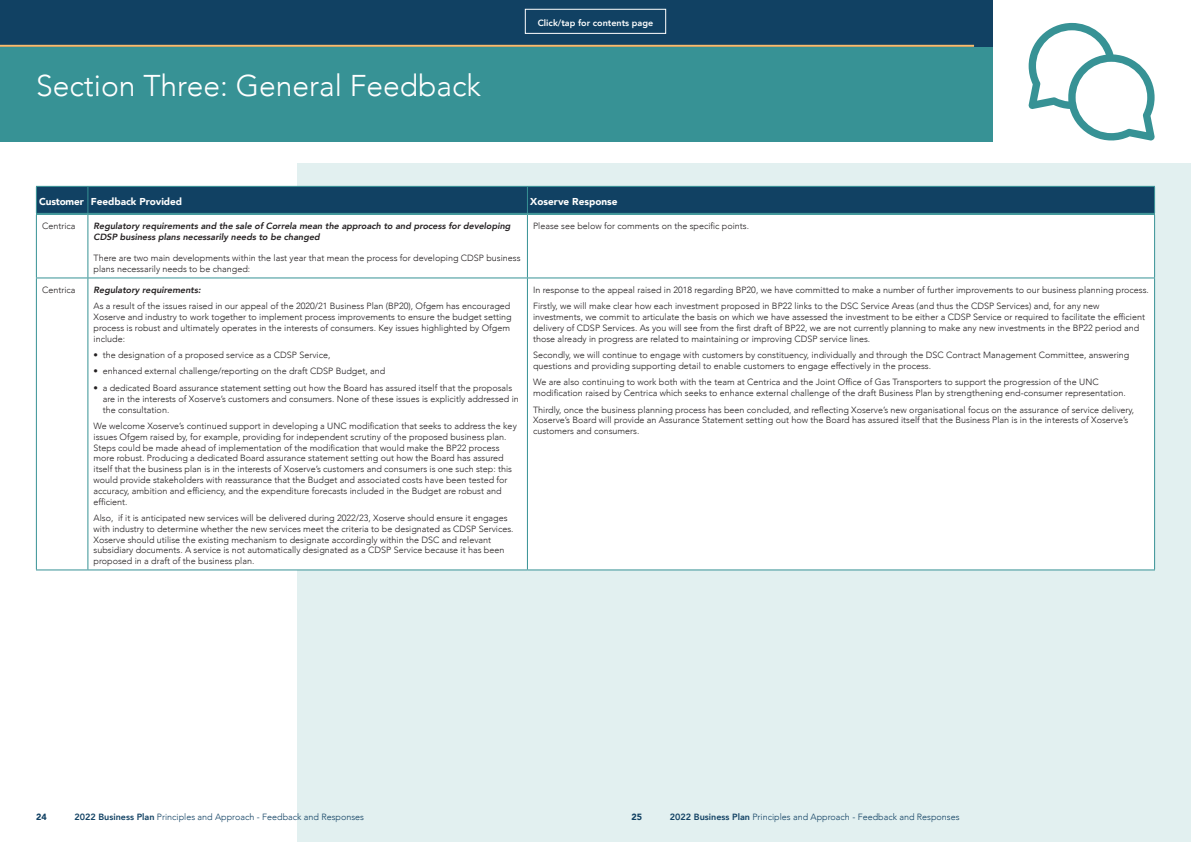
<style>
.page{position:relative;width:1191px;height:842px;background:#fff}
.page>*{position:absolute;margin:0;border:0;box-sizing:border-box;transform-origin:0 0}
.t1{font:300 30px "Avenir";color:#fff}
.t2{font:900 10px "Avenir";color:#fff}
.t3{font:300 9px/10.8px "Avenir";color:#231f20}
.t4{font:italic 800 9px/10.8px "Avenir";color:#231f20}
.t5{font:300 9px "Avenir";color:#114163}
.t6{font:800 9px "Avenir";color:#fff}
.t7{font:900 9px "Avenir";color:#114163}
.s1{font-weight:800}
</style>
<div class="page">
<div style="left:0;top:0;width:992px;height:142px;background:#379295"></div>
<div style="left:298px;top:163px;width:893px;height:679px;background:#e2f0f0"></div>
<div style="left:0;top:0;width:992px;height:47px;background:#114163"></div>
<hr style="left:0;top:45px;width:974px;height:2px;background:#f9bd6e">
<svg style="left:36px;top:186px;width:1119px;height:27px;background:#124465"></svg>
<hr style="left:36px;top:213px;width:52px;height:1px;background:#379295">
<hr style="left:88px;top:213px;width:439px;height:1px;background:#379295">
<hr style="left:527px;top:213px;width:628px;height:1px;background:#379295">
<div style="left:37px;top:215px;width:1117px;height:355px;background:#fff"></div>
<hr style="left:36px;top:214px;width:52px;height:1px;background:#379295">
<hr style="left:36px;top:215px;width:1px;height:63px;background:#379295">
<hr style="left:88px;top:214px;width:439px;height:1px;background:#379295">
<hr style="left:87px;top:215px;width:1px;height:63px;background:#379295">
<hr style="left:527px;top:214px;width:628px;height:1px;background:#379295">
<hr style="left:527px;top:215px;width:1px;height:63px;background:#379295">
<hr style="left:1154px;top:215px;width:1px;height:63px;background:#379295">
<hr style="left:36px;top:278px;width:52px;height:1px;background:#379295">
<hr style="left:36px;top:278px;width:1px;height:292px;background:#379295">
<hr style="left:88px;top:278px;width:439px;height:1px;background:#379295">
<hr style="left:87px;top:278px;width:1px;height:292px;background:#379295">
<hr style="left:527px;top:278px;width:628px;height:1px;background:#379295">
<hr style="left:527px;top:278px;width:1px;height:292px;background:#379295">
<hr style="left:1154px;top:278px;width:1px;height:292px;background:#379295">
<hr style="left:36px;top:570px;width:52px;height:1px;background:#379295">
<hr style="left:88px;top:570px;width:439px;height:1px;background:#379295">
<hr style="left:527px;top:570px;width:628px;height:1px;background:#379295">
<svg style="left:1028px;top:23px;width:127px;height:118px"></svg>
<div style="left:525px;top:9px;width:141px;height:25px;border:1px solid #fff"></div>
<h1 class="t1" style="left:36px;top:68px;width:446px">Section Three: General Feedback</h1>
<p class="t6" style="left:538px;top:16px;width:117px">Click/tap for contents page</p>
<p class="t2" style="left:39px;top:193px;width:145px">Customer Feedback Provided</p>
<p class="t2" style="left:530px;top:193px;width:89px">Xoserve Response</p>
<p class="t3" style="left:42px;top:221px;width:35px">Centrica</p>
<p class="t4" style="left:94px;top:221px;width:418px">Regulatory requirements and the sale of Correla mean the approach to and process for developing<br>CDSP business plans necessarily needs to be changed</p>
<p class="t3" style="left:94px;top:253px;width:428px">There are two main developments within the last year that mean the process for developing CDSP business plans necessarily needs to be changed:</p>
<p class="t3" style="left:533px;top:221px;width:217px">Please see below for comments on the specific points.</p>
<p class="t3" style="left:42px;top:284px;width:35px">Centrica</p>
<p class="t4" style="left:94px;top:284px;width:109px">Regulatory requirements:</p>
<p class="t3" style="left:94px;top:301px;width:420px">As a result of the issues raised in our appeal of the 2020/21 Business Plan (BP20), Ofgem has encouraged Xoserve and industry to work together to implement process improvements to ensure the budget setting process is robust and ultimately operates in the interests of consumers. Key issues highlighted by Ofgem include:</p>
<p class="t3" style="left:94px;top:349px;width:238px">• the designation of a proposed service as a CDSP Service,</p>
<p class="t3" style="left:94px;top:366px;width:293px">• enhanced external challenge/reporting on the draft CDSP Budget, and</p>
<p class="t3" style="left:103px;top:382px;width:418px;text-indent:-9px">• a dedicated Board assurance statement setting out how the Board has assured itself that the proposals are in the interests of Xoserve’s customers and consumers. None of these issues is explicitly addressed in the consultation.</p>
<p class="t3" style="left:94px;top:420px;width:425px">We welcome Xoserve’s continued support in developing a UNC modification that seeks to address the key issues Ofgem raised by, for example, providing for independent scrutiny of the proposed business plan.<br>Steps could be made ahead of implementation of the modification that would make the BP22 process more robust. Producing a dedicated Board assurance statement setting out how the Board has assured itself that the business plan is in the interests of Xoserve’s customers and consumers is one such step: this would provide stakeholders with reassurance that the Budget and associated costs have been tested for accuracy, ambition and efficiency, and the expenditure forecasts included in the Budget are robust and efficient.</p>
<p class="t3" style="left:94px;top:513px;width:421px">Also, if it is anticipated new services will be delivered during 2022/23, Xoserve should ensure it engages with industry to determine whether the new services meet the criteria to be designated as CDSP Services.<br>Xoserve should utilise the existing mechanism to designate accordingly within the DSC and relevant subsidiary documents. A service is not automatically designated as a CDSP Service because it has been proposed in a draft of the business plan.</p>
<p class="t3" style="left:533px;top:281px;width:617px;line-height:16.5px">In response to the appeal raised in 2018 regarding BP20, we have committed to make a number of further improvements to our business planning process.<br>Firstly, we will make clear how each investment proposed in BP22 links to the DSC Service Areas (and thus the CDSP Services) and, for any new</p>
<p class="t3" style="left:533px;top:311px;width:613px">investments, we commit to articulate the basis on which we have assessed the investment to be either a CDSP Service or required to facilitate the efficient delivery of CDSP Services. As you will see from the first draft of BP22, we are not currently planning to make any new investments in the BP22 period and those already in progress are related to maintaining or improving CDSP service lines.</p>
<p class="t3" style="left:533px;top:349px;width:598px">Secondly, we will continue to engage with customers by constituency, individually and through the DSC Contract Management Committee, answering questions and providing supporting detail to enable customers to engage effectively in the process.</p>
<p class="t3" style="left:533px;top:377px;width:594px">We are also continuing to work both with the team at Centrica and the Joint Office of Gas Transporters to support the progression of the UNC modification raised by Centrica which seeks to enhance external challenge of the draft Business Plan by strengthening end-consumer representation.</p>
<p class="t3" style="left:533px;top:404px;width:602px">Thirdly, once the business planning process has been concluded, and reflecting Xoserve’s new organisational focus on the assurance of service delivery,<br>Xoserve’s Board will provide an Assurance Statement setting out how the Board has assured itself that the Business Plan is in the interests of Xoserve’s customers and consumers.</p>
<p class="t7" style="left:36px;top:809px;width:12px">24</p>
<p class="t5" style="left:74px;top:812px;width:291px"><span class="s1">2022 Business Plan</span> Principles and Approach - Feedback and Responses</p>
<p class="t7" style="left:631px;top:809px;width:12px">25</p>
<p class="t5" style="left:670px;top:812px;width:291px"><span class="s1">2022 Business Plan</span> Principles and Approach - Feedback and Responses</p>
</div>
